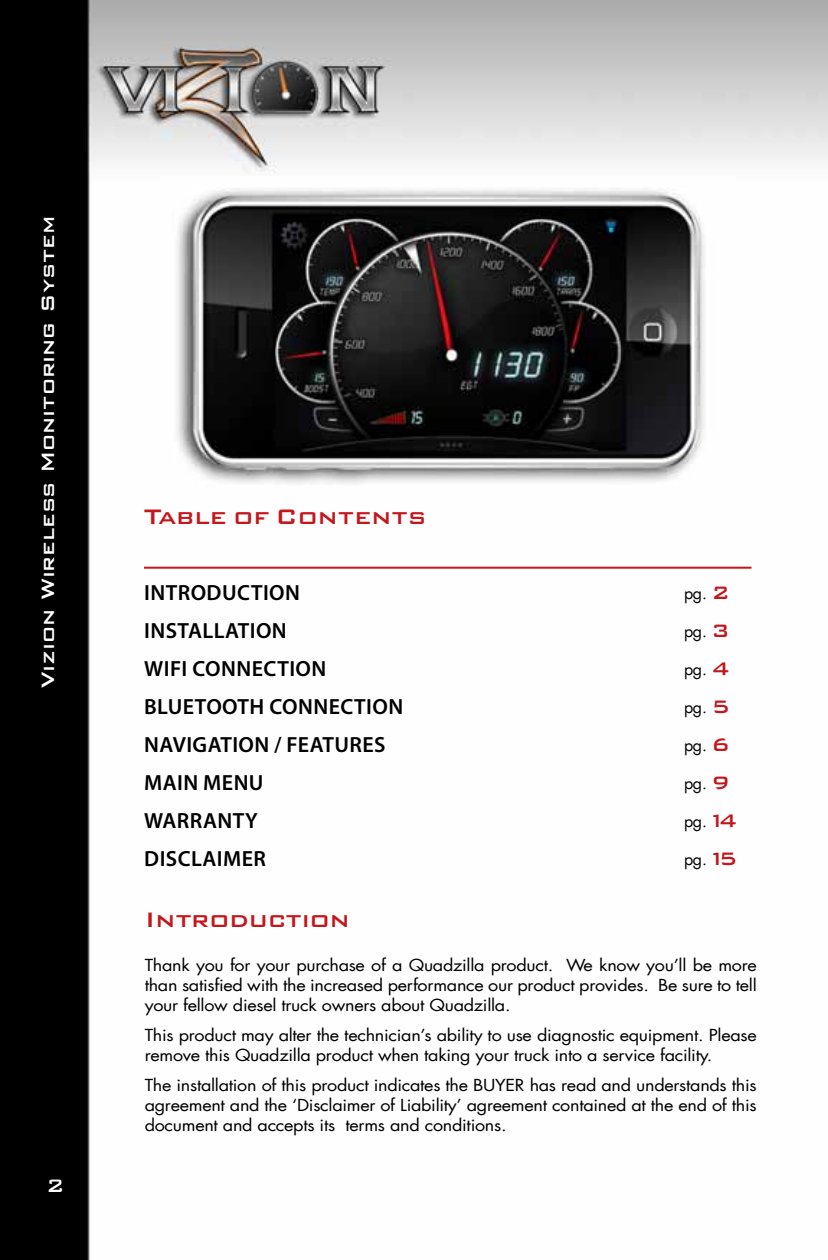
<style>
.page{position:relative;width:828px;height:1260px;background:#fff}
.page>*{position:absolute;margin:0;border:0;box-sizing:border-box;transform-origin:0 0}
.t1{font:500 28px "Bank Gothic C Md BT";color:#c4161c}
.t2{font:500 24px "Bank Gothic BT";color:#fff}
.t3{font:600 22px/38px "Myriad Pro";letter-spacing:.02em;color:#000}
.t4{font:16.2px/20px "Futura LT";letter-spacing:-.015em;color:#000;text-align:justify;scale:1.11 1}
.t5{font:16px "Futura LT";letter-spacing:-.015em;color:#000}
.s1{font-family:"Bank Gothic C Md BT";font-weight:500;font-size:24px;color:#c4161c}
</style>
<div class="page">
<img style="left:0;top:0;width:828px;height:1260px">
<hr style="left:144px;top:567px;width:608px;height:2px;background:#c4161c">
<img style="left:160px;top:176px;width:576px;height:323px">
<h2 class="t2" style="left:35px;top:688px;width:473px;rotate:-90deg">Vizion Wireless Monitoring System</h2>
<h2 class="t2" style="left:46px;top:1172px;width:20px">2</h2>
<h1 class="t1" style="left:144px;top:501px;width:284px">Table of Contents</h1>
<h3 class="t3" style="left:144px;top:573px;width:261px">INTRODUCTION<br>INSTALLATION<br>WIFI CONNECTION<br>BLUETOOTH CONNECTION<br>NAVIGATION / FEATURES<br>MAIN MENU<br>WARRANTY<br>DISCLAIM</h3>
<h3 class="t3" style="left:242px;top:839px;width:26px">ER</h3>
<p class="t5" style="left:684px;top:583px;width:47px">pg. <span class="s1">2</span></p>
<p class="t5" style="left:684px;top:621px;width:47px">pg. <span class="s1">3</span></p>
<p class="t5" style="left:684px;top:659px;width:47px">pg. <span class="s1">4</span></p>
<p class="t5" style="left:684px;top:697px;width:47px">pg. <span class="s1">5</span></p>
<p class="t5" style="left:684px;top:735px;width:47px">pg. <span class="s1">6</span></p>
<p class="t5" style="left:684px;top:773px;width:47px">pg. <span class="s1">9</span></p>
<p class="t5" style="left:684px;top:811px;width:55px">pg. <span class="s1">14</span></p>
<p class="t5" style="left:684px;top:849px;width:55px">pg. <span class="s1">15</span></p>
<h1 class="t1" style="left:145px;top:904px;width:207px">Introduction</h1>
<p class="t4" style="left:145px;top:955px;width:553px">Thank you for your purchase of a Quadzilla product. We know you’ll be more than satisfied with the increased performance our product provides. Be sure to tell your fellow diesel truck owners about Quadzilla.</p>
<p class="t4" style="left:145px;top:1025px;width:553px">This product may alter the technician’s ability to use diagnostic equipment. Please remove this Quadzilla product when taking your truck into a service facility.</p>
<p class="t4" style="left:145px;top:1075px;width:553px">The installation of this product indicates the BUYER has read and understands this agreement and the ‘Disclaimer of Liability’ agreement contained at the end of this document and accepts its terms and conditions.</p>
</div>
